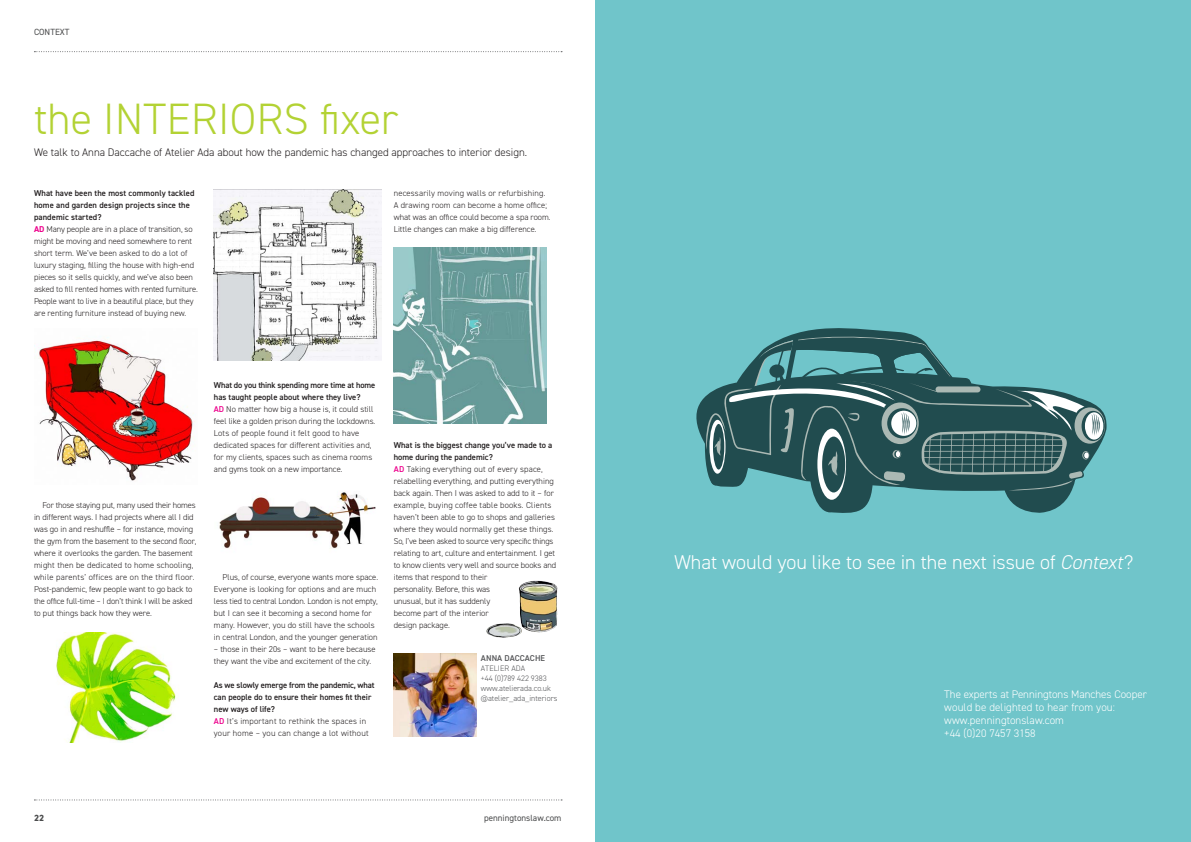
<style>
.page{position:relative;width:1191px;height:842px;background:#fff}
.page>*{position:absolute;margin:0;border:0;box-sizing:border-box;transform-origin:0 0}
.t1{font:300 44px "DIN2014";letter-spacing:.01em;color:#b3d234}
.t2{font:300 20px "DIN2014";color:#fff}
.t3{font:300 11px/13px "DIN2014";letter-spacing:.005em;color:#fff}
.DIN_body_copy_9_12_p{font:300 11px "DIN2014";color:#231f20}
.t4{font:9px "DIN2014";color:#4b4c4d}
.t5{font:800 9px "DIN2014";color:#4b4c4d}
.DIN_body_copy_9_12_p-2{font:300 8.5px/12px "DIN2014";color:#231f20}
.DIN_body_copy_9_12_p-3{font:600 8.5px/12px "DIN2014";color:#231f20}
.DIN_body_copy_9_12_p-4{font:300 8.5px/12px "DIN2014";letter-spacing:.025em;color:#231f20}
.Medium_cross_head{font:600 8.5px "DIN2014";letter-spacing:.01em;color:#57585a}
.Medium_cross_head-2{font:300 8px "DIN2014";color:#57585a}
.s1{font-weight:700;color:#ed028c}
.s2{font-weight:600;color:#ed028c}
.s3{font-style:italic}
</style>
<div class="page">
<svg style="left:34px;top:51px;width:528px;height:1px"></svg>
<svg style="left:34px;top:799px;width:528px;height:1px"></svg>
<div style="left:595px;top:0;width:596px;height:842px;background:#70c5ca"></div>
<svg style="left:696px;top:328px;width:410px;height:116px"></svg>
<svg style="left:1074px;top:407px;width:31px;height:37px"></svg>
<svg style="left:1081px;top:411px;width:23px;height:30px"></svg>
<svg style="left:705px;top:331px;width:397px;height:182px"></svg>
<img style="left:394px;top:654px;width:82px;height:82px">
<img style="left:214px;top:190px;width:167px;height:170px">
<img style="left:34px;top:337px;width:161px;height:144px">
<img style="left:56px;top:632px;width:120px;height:111px">
<img style="left:219px;top:492px;width:157px;height:57px">
<img style="left:394px;top:248px;width:152px;height:176px">
<img style="left:518px;top:581px;width:38px;height:51px">
<p class="t4" style="left:34px;top:27px;width:37px">CONTEXT</p>
<p class="t1" style="left:34px;top:92px;width:365px">the INTERIORS fixer</p>
<p class="DIN_body_copy_9_12_p" style="left:34px;top:146px;width:494px">We talk to Anna Daccache of Atelier Ada about how the pandemic has changed approaches to interior design.</p>
<p class="DIN_body_copy_9_12_p-3" style="left:34px;top:187px;width:162px">What have been the most commonly tackled home and garden design projects since the pandemic started?</p>
<p class="DIN_body_copy_9_12_p-2" style="left:34px;top:223px;width:165px"><span class="s1">AD</span> Many people are in a place of transition, so might be moving and need somewhere to rent short term. We’ve been asked to do a lot of luxury staging, filling the house with high-end pieces so it sells quickly, and we’ve also been asked to fill rented homes with rented furniture.<br>People want to live in a beautiful place, but they are renting furniture instead of buying new.</p>
<p class="DIN_body_copy_9_12_p-2" style="left:394px;top:187px;width:158px">necessarily moving walls or refurbishing.<br>A drawing room can become a home office; what was an office could become a spa room.<br>Little changes can make a big difference.</p>
<p class="DIN_body_copy_9_12_p-2" style="left:34px;top:499px;width:164px;text-indent:8px">For those staying put, many used their homes in different ways. I had projects where all I did was go in and reshuffle – for instance, moving the gym from the basement to the second floor, where it overlooks the garden. The basement might then be dedicated to home schooling, while parents’ offices are on the third floor.<br>Post-pandemic, few people want to go back to the office full-time – I don’t think I will be asked to put things back how they were.</p>
<p class="DIN_body_copy_9_12_p-3" style="left:214px;top:379px;width:163px">What do you think spending more time at home has taught people about where they live?</p>
<p class="DIN_body_copy_9_12_p-2" style="left:214px;top:403px;width:163px"><span class="s2">AD</span> No matter how big a house is, it could still feel like a golden prison during the lockdowns.<br>Lots of people found it felt good to have dedicated spaces for different activities and, for my clients, spaces such as cinema rooms and gyms took on a new importance.</p>
<p class="DIN_body_copy_9_12_p-2" style="left:214px;top:571px;width:166px;text-indent:8px">Plus, of course, everyone wants more space.<br>Everyone is looking for options and are much less tied to central London. London is not empty, but I can see it becoming a second home for many. However, you do still have the schools in central London, and the younger generation</p>
<p class="DIN_body_copy_9_12_p-2" style="left:214px;top:643px;width:163px">– those in their 20s – want to be here because they want the vibe and excitement of the city.</p>
<p class="DIN_body_copy_9_12_p-3" style="left:214px;top:679px;width:162px">As we slowly emerge from the pandemic, what can people do to ensure their homes fit their new ways of life?</p>
<p class="DIN_body_copy_9_12_p-4" style="left:214px;top:715px;width:156px"><span class="s2">AD</span> It’s important to rethink the spaces in your home – you can change a lot without</p>
<p class="DIN_body_copy_9_12_p-3" style="left:394px;top:439px;width:160px">What is the biggest change you’ve made to a home during the pandemic?</p>
<p class="DIN_body_copy_9_12_p-2" style="left:394px;top:463px;width:164px"><span class="s2">AD</span> Taking everything out of every space, relabelling everything, and putting everything back again. Then I was asked to add to it – for example, buying coffee table books. Clients haven’t been able to go to shops and galleries where they would normally get these things.<br>So, I’ve been asked to source very specific things relating to art, culture and entertainment. I get to know clients very well and source books and items that respond to their<br>personality. Before, this was<br>unusual, but it has suddenly<br>become part of the interior<br>design package.</p>
<p class="Medium_cross_head" style="left:481px;top:652px;width:66px">ANNA DACCACHE</p>
<p class="Medium_cross_head-2" style="left:481px;top:663px;width:46px">ATELIER ADA</p>
<p class="Medium_cross_head-2" style="left:481px;top:673px;width:67px">+44 (0)789 422 9383</p>
<p class="Medium_cross_head-2" style="left:481px;top:683px;width:72px">www.atelierada.co.uk</p>
<p class="Medium_cross_head-2" style="left:481px;top:693px;width:78px">@atelier_ada_interiors</p>
<p class="t5" style="left:34px;top:811px;width:12px">22</p>
<p class="t4" style="left:484px;top:812px;width:79px">penningtonslaw.com</p>
<p class="t2" style="left:674px;top:550px;width:460px">What would you like to see in the next issue of <span class="s3">Context</span>?</p>
<p class="t3" style="left:944px;top:687px;width:204px">The experts at Penningtons Manches Cooper would be delighted to hear from you:</p>
<p class="t3" style="left:944px;top:713px;width:121px">www.penningtonslaw.com</p>
<p class="t3" style="left:944px;top:726px;width:93px">+44 (0)20 7457 3158</p>
</div>
